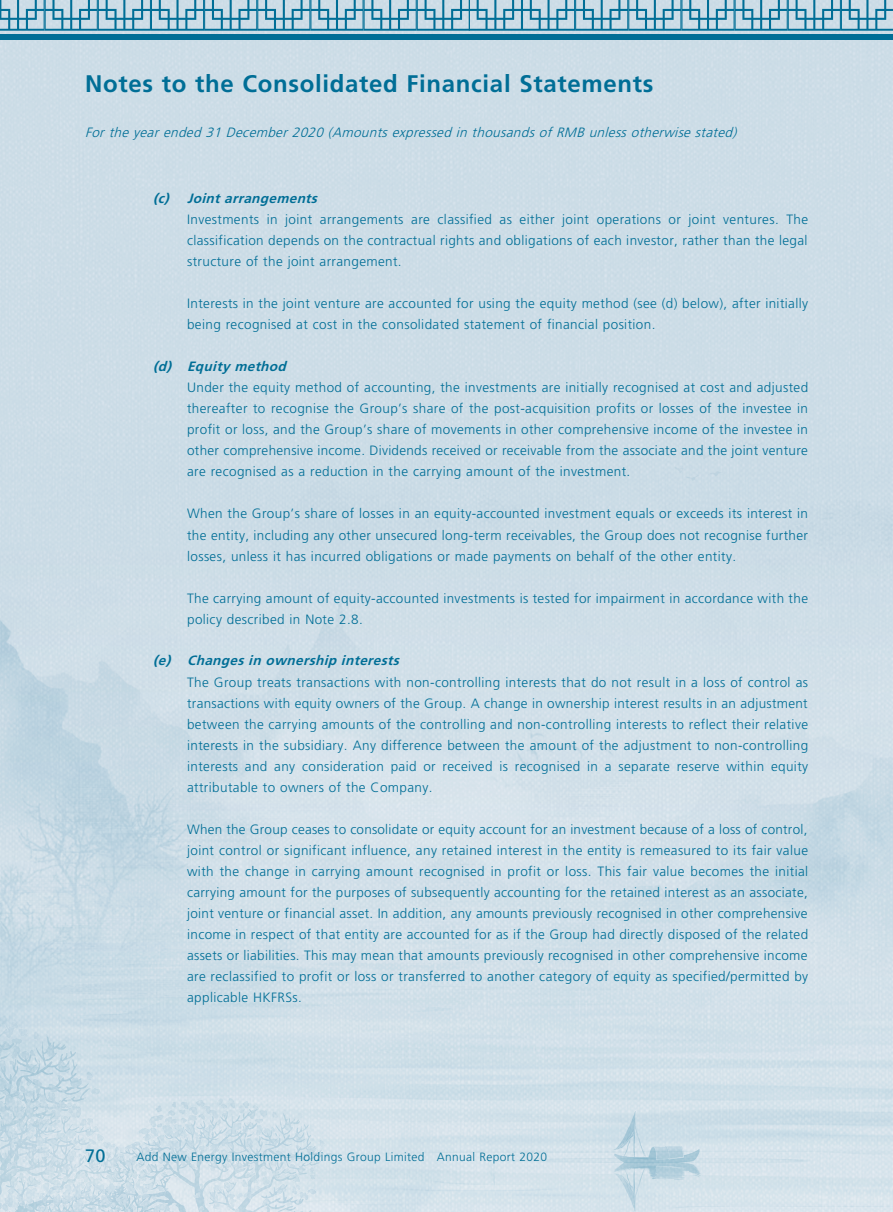
<style>
.page{position:relative;width:893px;height:1212px;background:#fff}
.page>*{position:absolute;margin:0;border:0;box-sizing:border-box;transform-origin:0 0}
.t1{font:700 24px "Frutiger LT Std";letter-spacing:.03em;color:#006e96}
.t2{font:18px "Frutiger LT Std";color:#006e96}
.t3{font:300 13.5px/21px "Frutiger LT Std";letter-spacing:.03em;color:#006e96;text-align:justify}
.t4{font:italic 300 13.5px "Frutiger LT Std";color:#006e96}
.t5{font:italic 700 13.5px "Frutiger LT Std";color:#006e96}
.t6{font:300 12px "Frutiger LT Std";letter-spacing:.03em;color:#006e96}
</style>
<div class="page">
<img style="left:0;top:31px;width:893px;height:1181px">
<div style="left:417px;top:34px;width:53px;height:6px;background:#006e96"></div>
<div style="left:364px;top:34px;width:53px;height:6px;background:#006e96"></div>
<div style="left:310px;top:34px;width:54px;height:6px;background:#006e96"></div>
<div style="left:257px;top:34px;width:53px;height:6px;background:#006e96"></div>
<div style="left:204px;top:34px;width:53px;height:6px;background:#006e96"></div>
<div style="left:151px;top:34px;width:53px;height:6px;background:#006e96"></div>
<div style="left:98px;top:34px;width:53px;height:6px;background:#006e96"></div>
<div style="left:45px;top:34px;width:53px;height:6px;background:#006e96"></div>
<div style="left:0;top:34px;width:45px;height:6px;background:#006e96"></div>
<div style="left:841px;top:34px;width:52px;height:6px;background:#006e96"></div>
<div style="left:788px;top:34px;width:53px;height:6px;background:#006e96"></div>
<div style="left:735px;top:34px;width:53px;height:6px;background:#006e96"></div>
<div style="left:681px;top:34px;width:54px;height:6px;background:#006e96"></div>
<div style="left:628px;top:34px;width:53px;height:6px;background:#006e96"></div>
<div style="left:575px;top:34px;width:53px;height:6px;background:#006e96"></div>
<div style="left:522px;top:34px;width:53px;height:6px;background:#006e96"></div>
<div style="left:469px;top:34px;width:53px;height:6px;background:#006e96"></div>
<svg style="left:0;top:0;width:893px;height:31px"></svg>
<h1 class="t1" style="left:85px;top:69px;width:570px">Notes to the Consolidated Financial Statements</h1>
<p class="t4" style="left:85px;top:125px;width:657px">Forthe yearended 31 December2020 (Amountsexpressed in thousandsofRMB unlessotherwise stated)</p>
<p class="t5" style="left:153px;top:191px;width:170px">(c) Jointarrangements</p>
<p class="t3" style="left:187px;top:209px;width:622px">Investments in joint arrangements are classified as either joint operations or joint ventures. The classification depends on the contractual rights and obligations of each investor, rather than the legal structure of the joint arrangement.</p>
<p class="t3" style="left:187px;top:293px;width:622px">Interests in the joint venture are accounted for using the equity method (see (d) below), after initially being recognised at cost in the consolidated statement of financial position.</p>
<p class="t5" style="left:153px;top:359px;width:138px">(d) Equity method</p>
<p class="t3" style="left:187px;top:377px;width:623px">Under the equity method of accounting, the investments are initially recognised at cost and adjusted thereafter to recognise the Group’s share of the post-acquisition profits or losses of the investee in profit or loss, and the Group’s share of movements in other comprehensive income of the investee in other comprehensive income. Dividends received or receivable from the associate and the joint venture are recognised as a reduction in the carrying amount of the investment.</p>
<p class="t3" style="left:187px;top:503px;width:622px">When the Group’s share of losses in an equity-accounted investment equals or exceeds its interest in the entity, including any other unsecured long-term receivables, the Group does not recognise further losses, unless it has incurred obligations or made payments on behalf of the other entity.</p>
<p class="t3" style="left:187px;top:587px;width:622px">The carrying amount of equity-accounted investments is tested for impairment in accordance with the policy described in Note 2.8.</p>
<p class="t5" style="left:153px;top:653px;width:251px">(e) Changesin ownership interests</p>
<p class="t3" style="left:187px;top:671px;width:623px">The Group treats transactions with non-controlling interests that do not result in a loss of control as transactions with equity owners of the Group. A change in ownership interest results in an adjustment between the carrying amounts of the controlling and non-controlling interests to reflect their relative interests in the subsidiary. Any difference between the amount of the adjustment to non-controlling interests and any consideration paid or received is recognised in a separate reserve within equity attributable to owners of the Company.</p>
<p class="t3" style="left:187px;top:818px;width:623px">When the Group ceases to consolidate or equity account for an investment because of a loss of control, joint control or significant influence, any retained interest in the entity is remeasured to its fair value with the change in carrying amount recognised in profit or loss. This fair value becomes the initial carrying amount for the purposes of subsequently accounting for the retained interest as an associate, joint venture or financial asset. In addition, any amounts previously recognised in other comprehensive income in respect of that entity are accounted for as if the Group had directly disposed of the related assets or liabilities. This may mean that amounts previously recognised in other comprehensive income are reclassified to profit or loss or transferred to another category of equity as specified/permitted by applicable HKFRSs.</p>
<h2 class="t2" style="left:85px;top:1145px;width:22px">70</h2>
<p class="t6" style="left:137px;top:1150px;width:412px">Add New Energy Investment Holdings Group Limited Annual Report 2020</p>
</div>
